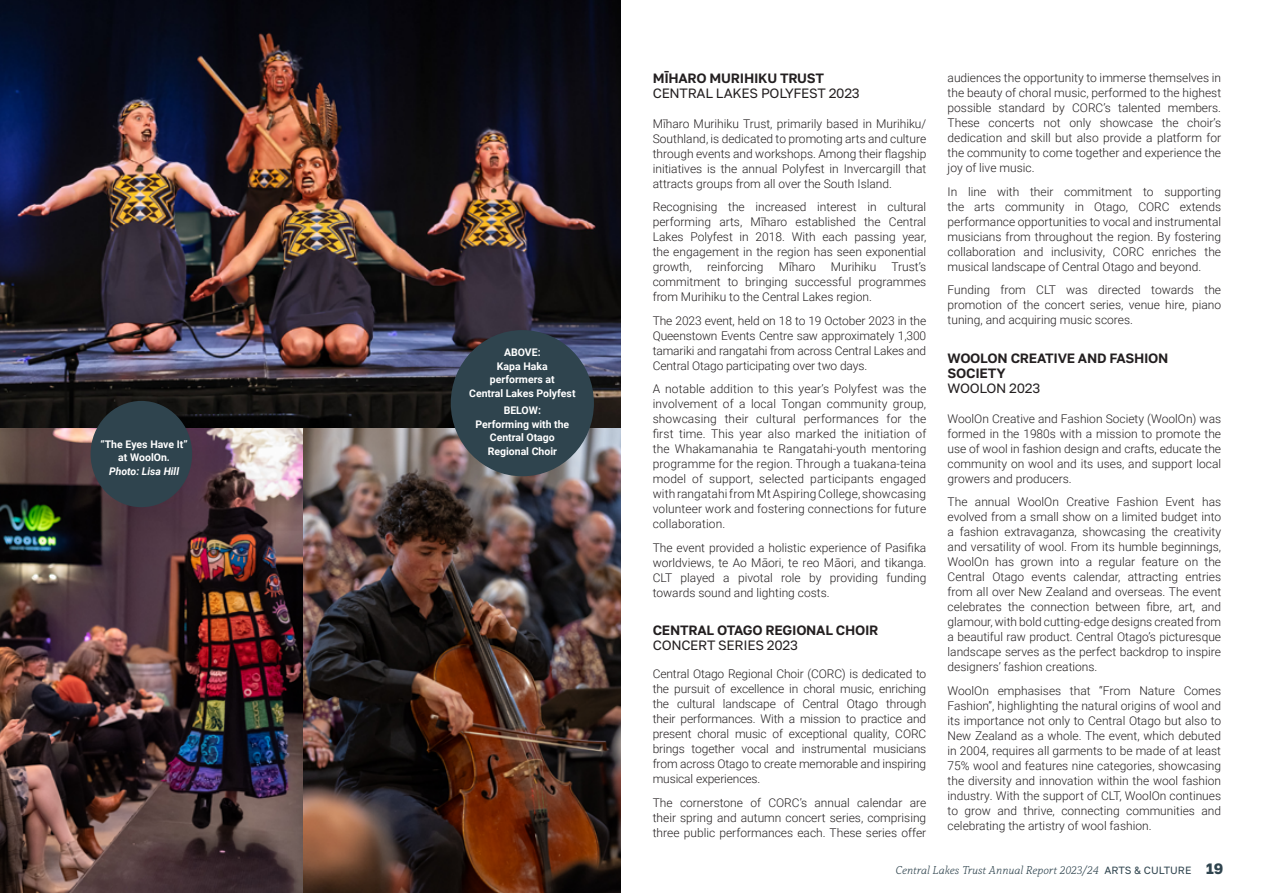
<style>
.page{position:relative;width:1263px;height:893px;background:#fff}
.page>*{position:absolute;margin:0;border:0;box-sizing:border-box;transform-origin:0 0}
.t1{font:600 13.5px/15px "Golos Text";letter-spacing:-.02em;color:#231f20}
.t2{font:13.5px "Golos Text";letter-spacing:-.02em;color:#231f20}
.t3{font:300 12px/15px "Roboto";color:#231f20;text-align:justify}
.t4{font:italic 300 12px "Capitolina";color:#2f444e}
.t5{font:700 10.5px/13.5px "Roboto";color:#fff;text-align:center}
.t6{font:italic 700 10.5px "Roboto";color:#fff}
.s1{font-family:"Golos Text";font-weight:400;font-style:normal;font-size:10.5px}
.s2{font-family:"Golos Text";font-weight:700;font-style:normal;font-size:15px}
</style>
<div class="page">
<img style="left:0;top:0;width:621px;height:429px">
<img style="left:0;top:428px;width:320px;height:465px">
<div style="left:91px;top:401px;width:101px;height:106px;background:#2f444e;border-radius:50%"></div>
<img style="left:303px;top:429px;width:318px;height:464px">
<div style="left:451px;top:330px;width:143px;height:146px;background:#2f444e;border-radius:50%"></div>
<p class="t5" style="left:101px;top:437px;width:89px">“The Eyes Have It” at WoolOn.</p>
<p class="t6" style="left:109px;top:464px;width:72px">Photo: Lisa Hill</p>
<p class="t5" style="left:469px;top:345px;width:108px">ABOVE:<br>Kapa Haka performers at<br>Central Lakes Polyfest</p>
<p class="t5" style="left:475px;top:404px;width:95px">BELOW:<br>Performing with the<br>Central Otago<br>Regional Choir</p>
<p class="t1" style="left:653px;top:70px;width:173px">MĪHARO MURIHIKU TRUST</p>
<p class="t2" style="left:653px;top:85px;width:209px">CENTRAL LAKES POLYFEST 2023</p>
<p class="t3" style="left:653px;top:116px;width:275px">Mīharo Murihiku Trust, primarily based in Murihiku/ Southland, is dedicated to promoting arts and culture through events and workshops. Among their flagship initiatives is the annual Polyfest in Invercargill that attracts groups from all over the South Island.</p>
<p class="t3" style="left:653px;top:199px;width:275px">Recognising the increased interest in cultural performing arts, Mīharo established the Central Lakes Polyfest in 2018. With each passing year, the engagement in the region has seen exponential growth,</p>
<p class="t3" style="left:707px;top:259px;width:58px">reinforcing</p>
<p class="t3" style="left:779px;top:259px;width:38px">Mīharo</p>
<p class="t3" style="left:831px;top:259px;width:47px">Murihiku</p>
<p class="t3" style="left:653px;top:259px;width:275px;text-indent:239px">Trust’s commitment to bringing successful programmes from Murihiku to the Central Lakes region.</p>
<p class="t3" style="left:653px;top:313px;width:275px">The 2023 event, held on 18 to 19 October 2023 in the Queenstown Events Centre saw approximately 1,300 tamariki and rangatahi from across Central Lakes and Central Otago participating over two days.</p>
<p class="t3" style="left:653px;top:381px;width:275px">A notable addition to this year’s Polyfest was the involvement of a local Tongan community group, showcasing their cultural performances for the first time. This year also marked the initiation of the Whakamanahia te Rangatahi-youth mentoring programme for the region. Through a tuakana-teina model of support, selected participants engaged with rangatahi from Mt Aspiring College, showcasing volunteer work and fostering connections for future collaboration.</p>
<p class="t3" style="left:653px;top:540px;width:275px">The event provided a holistic experience of Pasifika worldviews, te Ao Māori, te reo Māori, and tikanga.<br>CLT played a pivotal role by providing funding towards sound and lighting costs.</p>
<p class="t1" style="left:653px;top:622px;width:227px">CENTRAL OTAGO REGIONAL CHOIR</p>
<p class="t2" style="left:653px;top:637px;width:147px">CONCERT SERIES 2023</p>
<p class="t3" style="left:653px;top:666px;width:275px">Central Otago Regional Choir (CORC) is dedicated to the pursuit of excellence in choral music, enriching the cultural landscape of Central Otago through their performances. With a mission to practice and present choral music of exceptional quality, CORC brings together vocal and instrumental musicians from across Otago to create memorable and inspiring musical experiences.</p>
<p class="t3" style="left:653px;top:795px;width:275px">The cornerstone of CORC’s annual calendar are their spring and autumn concert series, comprising three public performances each. These series offer</p>
<p class="t3" style="left:947px;top:70px;width:275px">audiences the opportunity to immerse themselves in the beauty of choral music, performed to the highest possible standard by CORC’s talented members.<br>These concerts not only showcase the choir’s dedication and skill but also provide a platform for the community to come together and experience the joy of live music.</p>
<p class="t3" style="left:947px;top:184px;width:275px">In line with their commitment to supporting the arts community in Otago, CORC extends performance opportunities to vocal and instrumental musicians from throughout the region. By fostering collaboration and inclusivity, CORC enriches the musical landscape of Central Otago and beyond.</p>
<p class="t3" style="left:947px;top:282px;width:275px">Funding from CLT was directed towards the promotion of the concert series, venue hire, piano tuning, and acquiring music scores.</p>
<p class="t1" style="left:947px;top:350px;width:222px">WOOLON CREATIVE AND FASHION<br>SOCIETY</p>
<p class="t2" style="left:947px;top:380px;width:94px">WOOLON 2023</p>
<p class="t3" style="left:947px;top:411px;width:275px">WoolOn Creative and Fashion Society (WoolOn) was formed in the 1980s with a mission to promote the use of wool in fashion design and crafts, educate the community on wool and its uses, and support local growers and producers.</p>
<p class="t3" style="left:947px;top:494px;width:275px">The annual WoolOn Creative Fashion Event has evolved from a small show on a limited budget into a fashion extravaganza, showcasing the creativity and versatility of wool. From its humble beginnings, WoolOn has grown into a regular feature on the Central Otago events calendar, attracting entries from all over New Zealand and overseas. The event celebrates the connection between fibre, art, and glamour, with bold cutting-edge designs created from a beautiful raw product. Central Otago’s picturesque landscape serves as the perfect backdrop to inspire designers’ fashion creations.</p>
<p class="t3" style="left:947px;top:683px;width:275px">WoolOn emphasises that “From Nature Comes Fashion”, highlighting the natural origins of wool and its importance not only to Central Otago but also to New Zealand as a whole. The event, which debuted in 2004, requires all garments to be made of at least 75% wool and features nine categories, showcasing the diversity and innovation within the wool fashion industry. With the support of CLT, WoolOn continues to grow and thrive, connecting communities and celebrating the artistry of wool fashion.</p>
<p class="t4" style="left:895px;top:863px;width:329px">Central Lakes Trust Annual Report 2023/24 <span class="s1">ARTS &amp; CULTURE</span> <span class="s2">19</span></p>
</div>
